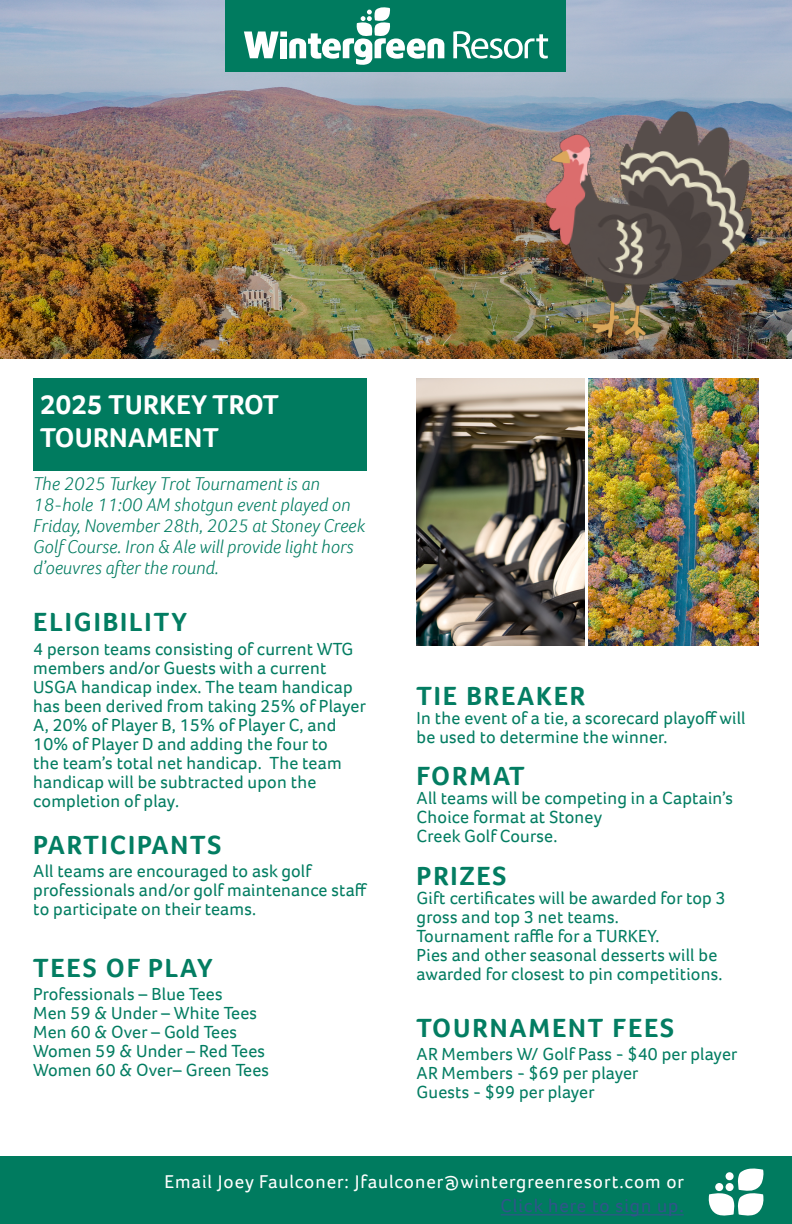
<style>
.page{position:relative;width:792px;height:1224px;background:#fff}
.page>*{position:absolute;margin:0;border:0;box-sizing:border-box;transform-origin:0 0}
.t1{font:700 28px/33px "Foco";letter-spacing:.01em;color:#fff}
.t2{font:700 27px "Foco";letter-spacing:.07em;color:#037d62}
.t3{font:italic 300 19px/21px "Foco";letter-spacing:.01em;color:#037d62}
.t4{font:19px "Foco";letter-spacing:.05em;color:#fff}
.t5{font:19px "Foco";letter-spacing:.05em;color:#31558a}
.t6{font:18px/19px "Foco";letter-spacing:.01em;color:#037d62}
.s1{font-style:italic}
</style>
<div class="page">
<div style="left:33px;top:378px;width:334px;height:92px;background:#007b5f"></div>
<div style="left:0;top:1156px;width:792px;height:68px;background:#007b5f"></div>
<img style="left:0;top:0;width:792px;height:359px">
<div style="left:226px;top:0;width:340px;height:72px;background:#007b5f"></div>
<div style="left:280px;top:39px;width:7px;height:19px;background:#fff"></div>
<svg style="left:244px;top:32px;width:35px;height:26px"></svg>
<div style="left:280px;top:31px;width:7px;height:6px;background:#fff"></div>
<svg style="left:453px;top:31px;width:95px;height:28px"></svg>
<svg style="left:289px;top:7px;width:155px;height:58px"></svg>
<hr style="left:501px;top:1214px;width:183px;height:1px;background:#31558a">
<svg style="left:709px;top:1169px;width:54px;height:47px"></svg>
<div style="left:726px;top:1172px;width:8px;height:8px;background:#fff;border-radius:50%"></div>
<div style="left:726px;top:1183px;width:8px;height:8px;background:#fff;border-radius:50%"></div>
<div style="left:715px;top:1183px;width:8px;height:8px;background:#fff;border-radius:50%"></div>
<img style="left:417px;top:378px;width:167px;height:268px">
<img style="left:589px;top:378px;width:170px;height:268px">
<img style="left:534px;top:100px;width:226px;height:249px">
<h1 class="t1" style="left:40px;top:387px;width:240px">2025 TURKEY TROT<br>TOURNAMENT</h1>
<p class="t3" style="left:33px;top:473px;width:333px">The 2025 Turkey Trot Tournament is an 18-hole 11:00 AM shotgun event played on Friday, November 28th, 2025 at Stoney Creek Golf Course. Iron &amp; Ale will provide light hors d’oeuvres after the round.</p>
<h2 class="t2" style="left:33px;top:604px;width:155px">ELIGIBILITY</h2>
<p class="t6" style="left:33px;top:639px;width:334px">4 person teams consisting of current WTG members and/or Guests with a current USGA handicap index. The team handicap has been derived from taking 25% of Player A, 20% of Player B, 15% of Player C, and 10% of Player D and adding the four to<br>the team’s total net handicap. The team handicap will be subtracted upon the completion of play<span class="s1">.</span></p>
<h2 class="t2" style="left:33px;top:827px;width:190px">PARTICIPANTS</h2>
<p class="t6" style="left:33px;top:861px;width:336px">All teams are encouraged to ask golf professionals and/or golf maintenance staff to participate on their teams.</p>
<h2 class="t2" style="left:33px;top:950px;width:181px">TEES OF PLAY</h2>
<p class="t6" style="left:33px;top:984px;width:237px">Professionals – Blue Tees<br>Men 59 &amp; Under – White Tees<br>Men 60 &amp; Over – Gold Tees<br>Women 59 &amp; Under – Red Tees<br>Women 60 &amp; Over– Green Tees</p>
<h2 class="t2" style="left:417px;top:678px;width:170px">TIE BREAKER</h2>
<p class="t6" style="left:417px;top:708px;width:330px">In the event of a tie, a scorecard playoff will be used to determine the winner.</p>
<h2 class="t2" style="left:417px;top:758px;width:110px">FORMAT</h2>
<p class="t6" style="left:417px;top:788px;width:318px">All teams will be competing in a Captain’s<br>Choice format at Stoney<br>Creek Golf Course.</p>
<h2 class="t2" style="left:417px;top:858px;width:91px">PRIZES</h2>
<p class="t6" style="left:417px;top:888px;width:311px">Gift certificates will be awarded for top 3 gross and top 3 net teams.<br>Tournament raffle for a TURKEY.<br>Pies and other seasonal desserts will be awarded for closest to pin competitions.</p>
<h2 class="t2" style="left:417px;top:1010px;width:259px">TOURNAMENT FEES</h2>
<p class="t6" style="left:417px;top:1044px;width:322px">AR Members W/ Golf Pass - $40 per player<br>AR Members - $69 per player<br>Guests - $99 per player</p>
<p class="t4" style="left:164px;top:1170px;width:521px">Email Joey Faulconer: Jfaulconer@wintergreenresort.com or</p>
<p class="t5" style="left:501px;top:1194px;width:185px">Click here to sign up.</p>
</div>
